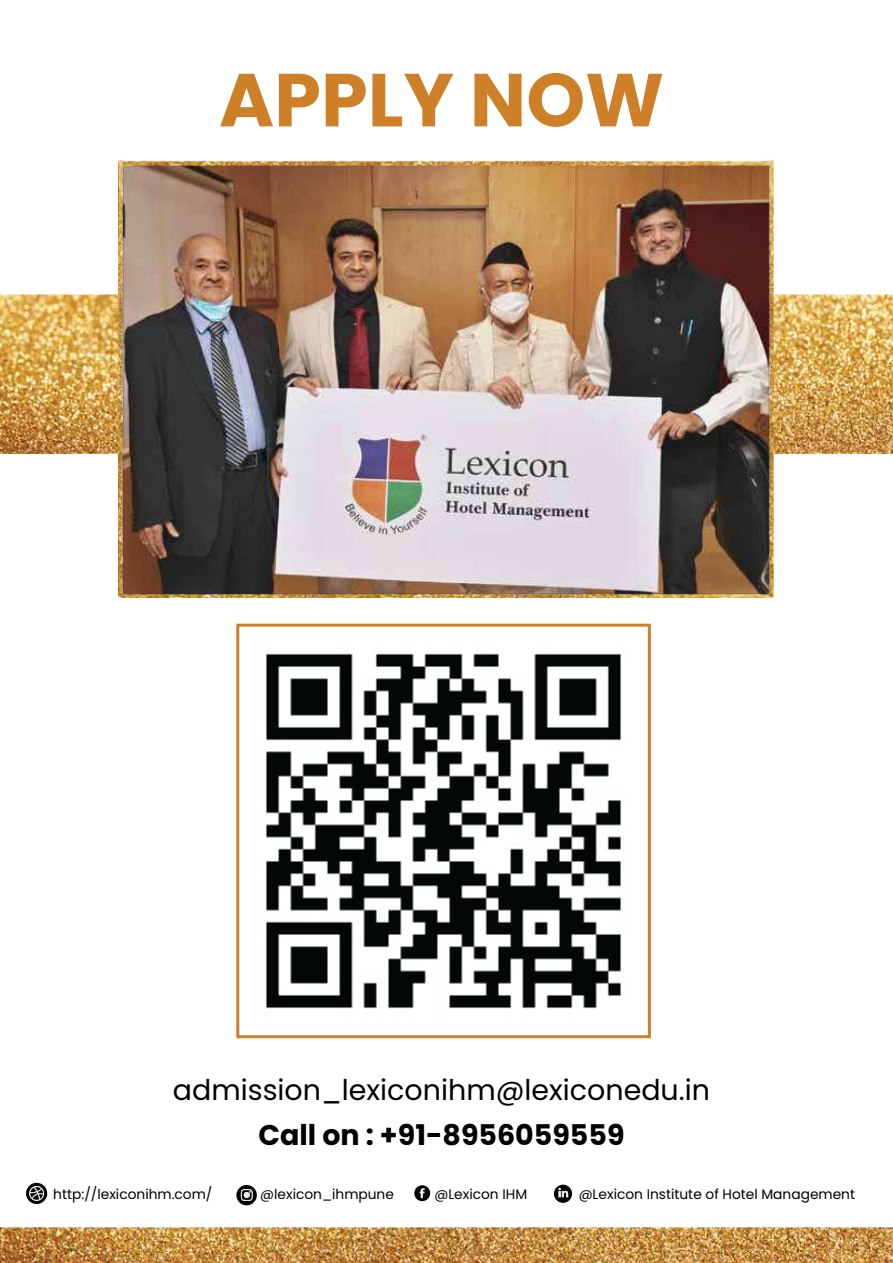
<style>
.page{position:relative;width:893px;height:1263px;background:#fff}
.page>*{position:absolute;margin:0;border:0;box-sizing:border-box;transform-origin:0 0}
.t1{font:700 75px "Poppins";color:#ce8029}
.t2{font:28.5px "Poppins";color:#010101}
.t3{font:700 28.5px "Poppins";color:#010101}
.t4{font:13.8px "Poppins";color:#010101}
</style>
<div class="page">
<img style="left:0;top:294px;width:118px;height:160px">
<img style="left:775px;top:294px;width:118px;height:160px">
<img style="left:266px;top:653px;width:355px;height:356px">
<img style="left:0;top:1227px;width:893px;height:36px">
<svg style="left:414px;top:1185px;width:16px;height:16px"></svg>
<svg style="left:554px;top:1184px;width:18px;height:19px"></svg>
<svg style="left:26px;top:1183px;width:21px;height:21px"></svg>
<svg style="left:236px;top:1185px;width:21px;height:20px"></svg>
<div style="left:236px;top:624px;width:415px;height:414px;border:3px solid #ce8029"></div>
<img style="left:118px;top:159px;width:657px;height:439px">
<h1 class="t1" style="left:219px;top:57px;width:447px">APPLY NOW</h1>
<h2 class="t2" style="left:173px;top:1073px;width:539px">admission_lexiconihm@lexiconedu.in</h2>
<h2 class="t3" style="left:258px;top:1119px;width:368px">Call on : +91-8956059559</h2>
<p class="t4" style="left:53px;top:1186px;width:161px">http://lexiconihm.com/</p>
<p class="t4" style="left:260px;top:1186px;width:135px">@lexicon_ihmpune</p>
<p class="t4" style="left:434px;top:1186px;width:94px">@Lexicon IHM</p>
<p class="t4" style="left:579px;top:1186px;width:278px">@Lexicon Institute of Hotel Management</p>
</div>
